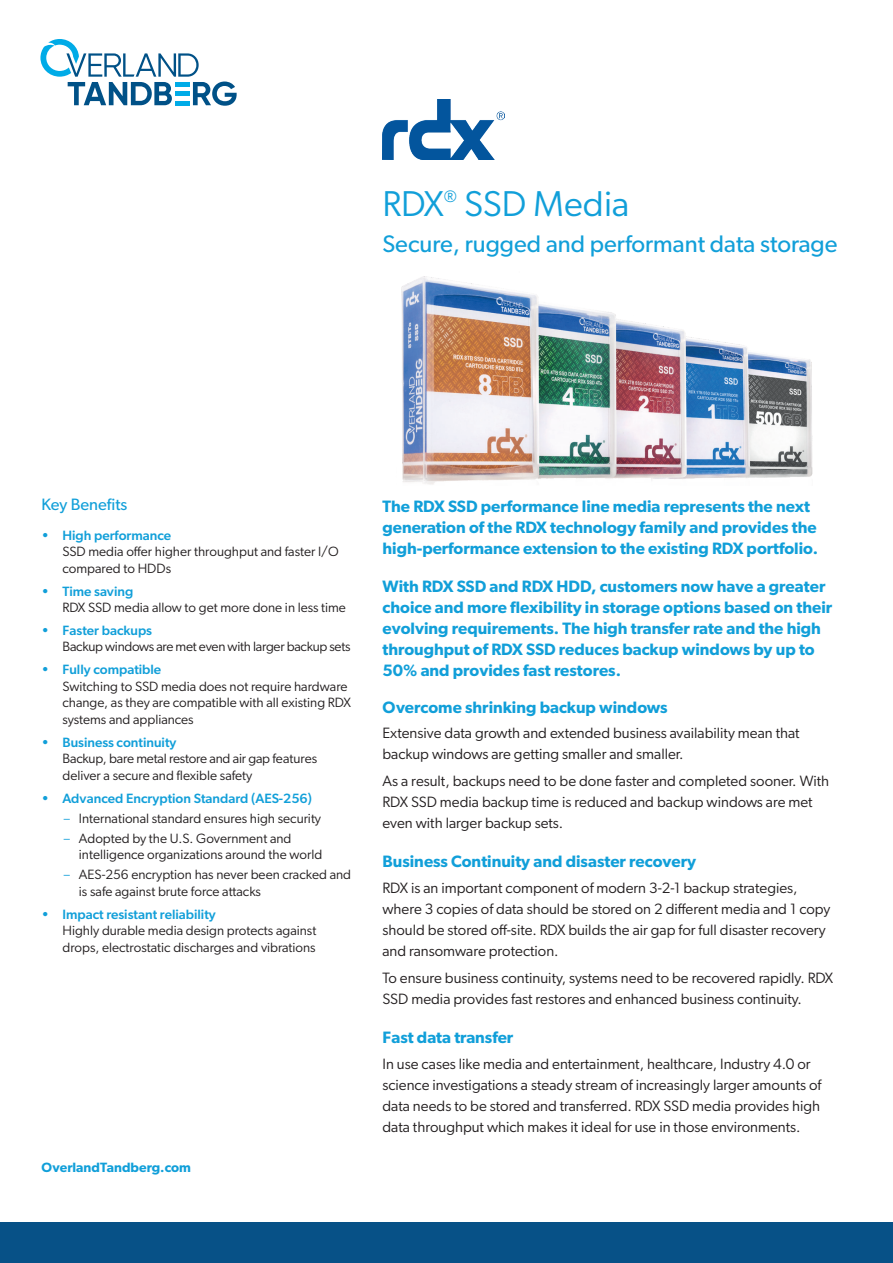
<style>
.page{position:relative;width:893px;height:1263px;background:#fff}
.page>*{position:absolute;margin:0;border:0;box-sizing:border-box;transform-origin:0 0}
.t1{font:36px "Gibson";color:#119fd9}
.t2{font:24px "Gibson";color:#119fd9}
.t3{font:600 16.5px/21px "Gibson";color:#119fd9}
.t4{font:16.5px "Gibson";color:#119fd9}
.t5{font:15px/21px "Gibson";color:#231f20}
.t6{font:13.5px/16.5px "Gibson";color:#231f20}
.t7{font:500 13.5px "Gibson";color:#119fd9}
.t8{font:13.5px "Gibson";letter-spacing:-.02em;color:#231f20}
.t9{font:600 13.5px "Gibson";color:#119fd9}
.s1{color:#119fd9}
</style>
<div class="page">
<svg style="left:40px;top:39px;width:197px;height:67px"></svg>
<div style="left:0;top:1223px;width:893px;height:40px;background:#075187"></div>
<img style="left:382px;top:99px;width:123px;height:60px">
<img style="left:401px;top:276px;width:412px;height:209px">
<h1 class="t1" style="left:382px;top:182px;width:248px">RDX<sup>®</sup> SSD Media</h1>
<h2 class="t2" style="left:382px;top:229px;width:456px">Secure, rugged and performant data storage</h2>
<p class="t4" style="left:41px;top:494px;width:87px">Key Benefits</p>
<p class="t7" style="left:41px;top:527px;width:131px">• High performance</p>
<p class="t6" style="left:62px;top:543px;width:278px">SSD media offer higher throughput and faster I/O compared to HDDs</p>
<p class="t7" style="left:41px;top:583px;width:93px">• Time saving</p>
<p class="t6" style="left:62px;top:599px;width:285px">RDX SSD media allow to get more done in less time</p>
<p class="t7" style="left:41px;top:622px;width:112px">• Faster backups</p>
<p class="t8" style="left:62px;top:639px;width:290px">Backup windows are met even with larger backup sets</p>
<p class="t7" style="left:41px;top:662px;width:121px">• Fully compatible</p>
<p class="t6" style="left:62px;top:678px;width:290px">Switching to SSD media does not require hardware change, as they are compatible with all existing RDX systems and appliances</p>
<p class="t7" style="left:41px;top:734px;width:137px">• Business continuity</p>
<p class="t6" style="left:62px;top:750px;width:256px">Backup, bare metal restore and air gap features deliver a secure and flexible safety</p>
<p class="t7" style="left:41px;top:790px;width:272px">• Advanced Encryption Standard (AES-256)</p>
<p class="t6" style="left:64px;top:809px;width:259px"><span class="s1">–</span> International standard ensures high security</p>
<p class="t6" style="left:79px;top:829px;width:245px;text-indent:-15px"><span class="s1">–</span> Adopted by the U.S. Government and intelligence organizations around the world</p>
<p class="t6" style="left:79px;top:866px;width:274px;text-indent:-15px"><span class="s1">–</span> AES-256 encryption has never been cracked and is safe against brute force attacks</p>
<p class="t7" style="left:41px;top:906px;width:176px">• Impact resistant reliability</p>
<p class="t6" style="left:62px;top:922px;width:255px">Highly durable media design protects against drops, electrostatic discharges and vibrations</p>
<p class="t9" style="left:41px;top:1160px;width:151px">OverlandTandberg.com</p>
<p class="t3" style="left:382px;top:495px;width:437px">The RDX SSD performance line media represents the next generation of the RDX technology family and provides the high-performance extension to the existing RDX portfolio.</p>
<p class="t3" style="left:382px;top:575px;width:451px">With RDX SSD and RDX HDD, customers now have a greater choice and more flexibility in storage options based on their evolving requirements. The high transfer rate and the high throughput of RDX SSD reduces backup windows by up to 50% and provides fast restores.</p>
<p class="t3" style="left:382px;top:696px;width:287px">Overcome shrinking backup windows</p>
<p class="t5" style="left:382px;top:722px;width:419px">Extensive data growth and extended business availability mean that backup windows are getting smaller and smaller.</p>
<p class="t5" style="left:382px;top:770px;width:448px">As a result, backups need to be done faster and completed sooner. With<br>RDX SSD media backup time is reduced and backup windows are met even with larger backup sets.</p>
<p class="t3" style="left:382px;top:851px;width:315px">Business Continuity and disaster recovery</p>
<p class="t5" style="left:382px;top:877px;width:449px">RDX is an important component of modern 3-2-1 backup strategies, where 3 copies of data should be stored on 2 different media and 1 copy should be stored off-site. RDX builds the air gap for full disaster recovery and ransomware protection.</p>
<p class="t5" style="left:382px;top:967px;width:452px">To ensure business continuity, systems need to be recovered rapidly. RDX<br>SSD media provides fast restores and enhanced business continuity.</p>
<p class="t3" style="left:382px;top:1027px;width:132px">Fast data transfer</p>
<p class="t5" style="left:382px;top:1053px;width:440px">In use cases like media and entertainment, healthcare, Industry 4.0 or science investigations a steady stream of increasingly larger amounts of data needs to be stored and transferred. RDX SSD media provides high data throughput which makes it ideal for use in those environments.</p>
</div>
